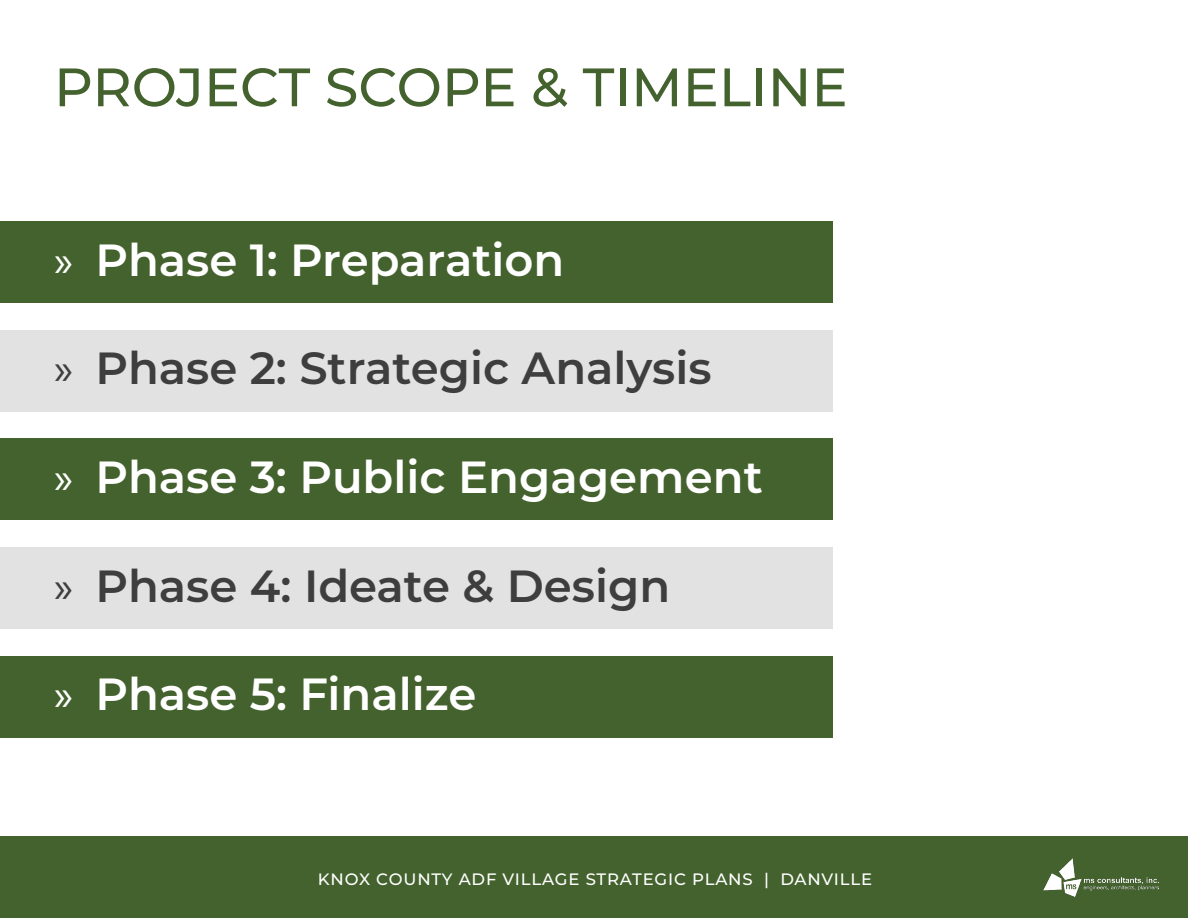
<style>
.page{position:relative;width:1188px;height:918px;background:#fff}
.page>*{position:absolute;margin:0;border:0;box-sizing:border-box;transform-origin:0 0}
.t1{font:500 54px "Montserrat";color:#44622e}
.t2{font:600 45px "Montserrat";color:#fff}
.t3{font:600 45px "Montserrat";color:#3e3e3f}
.t4{font:500 16.5px "Montserrat";letter-spacing:.05em;color:#fff}
.s1{font-family:"Myriad Pro";font-weight:400}
</style>
<div class="page">
<div style="left:0;top:837px;width:1188px;height:81px;background:#44622e"></div>
<img style="left:1043px;top:859px;width:115px;height:37px">
<div style="left:0;top:221px;width:833px;height:82px;background:#44622e"></div>
<div style="left:0;top:439px;width:833px;height:81px;background:#44622e"></div>
<div style="left:0;top:656px;width:833px;height:81px;background:#44622e"></div>
<div style="left:0;top:330px;width:833px;height:81px;background:#e2e2e2"></div>
<div style="left:0;top:547px;width:833px;height:82px;background:#e2e2e2"></div>
<p class="t1" style="left:54px;top:49px;width:795px">PROJECT SCOPE &amp; TIMELINE</p>
<p class="t2" style="left:54px;top:228px;width:512px"><span class="s1">»</span> Phase 1: Preparation</p>
<p class="t3" style="left:54px;top:337px;width:659px"><span class="s1">»</span> Phase 2: Strategic Analysis</p>
<p class="t2" style="left:54px;top:445px;width:710px"><span class="s1">»</span> Phase 3: Public Engagement</p>
<p class="t3" style="left:54px;top:554px;width:618px"><span class="s1">»</span> Phase 4: Ideate &amp; Design</p>
<p class="t2" style="left:54px;top:663px;width:424px"><span class="s1">»</span> Phase 5: Finalize</p>
<p class="t4" style="left:318px;top:868px;width:556px">KNOX COUNTY ADF VILLAGE STRATEGIC PLANS | DANVILLE</p>
</div>
